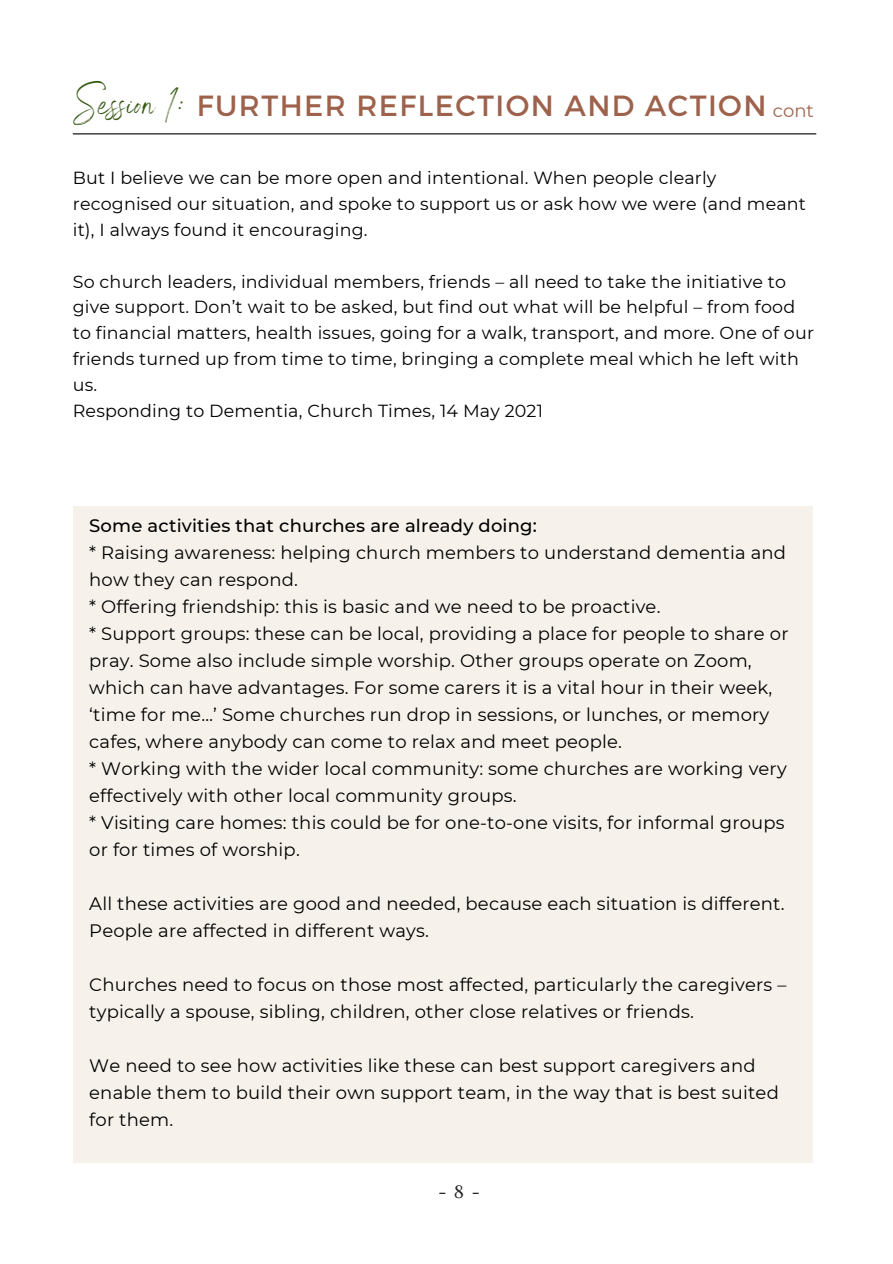
<style>
.page{position:relative;width:893px;height:1264px;background:#fff}
.page>*{position:absolute;margin:0;border:0;box-sizing:border-box;transform-origin:0 0}
.t1{font:45.9px "Angella White";letter-spacing:.01em;color:#355914}
.t2{font:29.1px "Montserrat";letter-spacing:.05em;color:#9e624c}
.t3{font:18px/27px "Montserrat";letter-spacing:.01em;color:#000}
.t4{font:500 18px "Montserrat";letter-spacing:.01em;color:#000}
.t5{font:18px "Montserrat";color:#9e624c}
.t6{font:18px "Marcellus";color:#262626}
.t7{font:17.55px/25.8px "Montserrat";letter-spacing:.01em;color:#000}
</style>
<div class="page">
<hr style="left:73px;top:133px;width:743px;height:1px;background:#000">
<div style="left:73px;top:506px;width:739px;height:656px;background:#f6f1ea"></div>
<h1 class="t1" style="left:73px;top:75px;width:111px">Session 1:</h1>
<h2 class="t2" style="left:197px;top:86px;width:571px">FURTHER REFLECTION AND ACTION</h2>
<p class="t5" style="left:773px;top:99px;width:42px">cont</p>
<p class="t7" style="left:73px;top:165px;width:734px">But I believe we can be more open and intentional. When people clearly recognised our situation, and spoke to support us or ask how we were (and meant it), I always found it encouraging.</p>
<p class="t7" style="left:73px;top:268px;width:742px">So church leaders, individual members, friends – all need to take the initiative to give support. Don’t wait to be asked, but find out what will be helpful – from food to financial matters, health issues, going for a walk, transport, and more. One of our friends turned up from time to time, bringing a complete meal which he left with us.<br>Responding to Dementia, Church Times, 14 May 2021</p>
<p class="t4" style="left:89px;top:514px;width:449px">Some activities that churches are already doing:</p>
<p class="t3" style="left:89px;top:539px;width:700px">* Raising awareness: helping church members to understand dementia and how they can respond.<br>* Offering friendship: this is basic and we need to be proactive.<br>* Support groups: these can be local, providing a place for people to share or pray. Some also include simple worship. Other groups operate on Zoom, which can have advantages. For some carers it is a vital hour in their week, ‘time for me…’ Some churches run drop in sessions, or lunches, or memory cafes, where anybody can come to relax and meet people.<br>* Working with the wider local community: some churches are working very effectively with other local community groups.<br>* Visiting care homes: this could be for one-to-one visits, for informal groups or for times of worship.</p>
<p class="t3" style="left:89px;top:889px;width:696px">All these activities are good and needed, because each situation is different.<br>People are affected in different ways.</p>
<p class="t3" style="left:89px;top:970px;width:698px">Churches need to focus on those most affected, particularly the caregivers – typically a spouse, sibling, children, other close relatives or friends.</p>
<p class="t3" style="left:89px;top:1051px;width:691px">We need to see how activities like these can best support caregivers and enable them to build their own support team, in the way that is best suited for them.</p>
<p class="t6" style="left:438px;top:1180px;width:42px">-8-</p>
</div>
